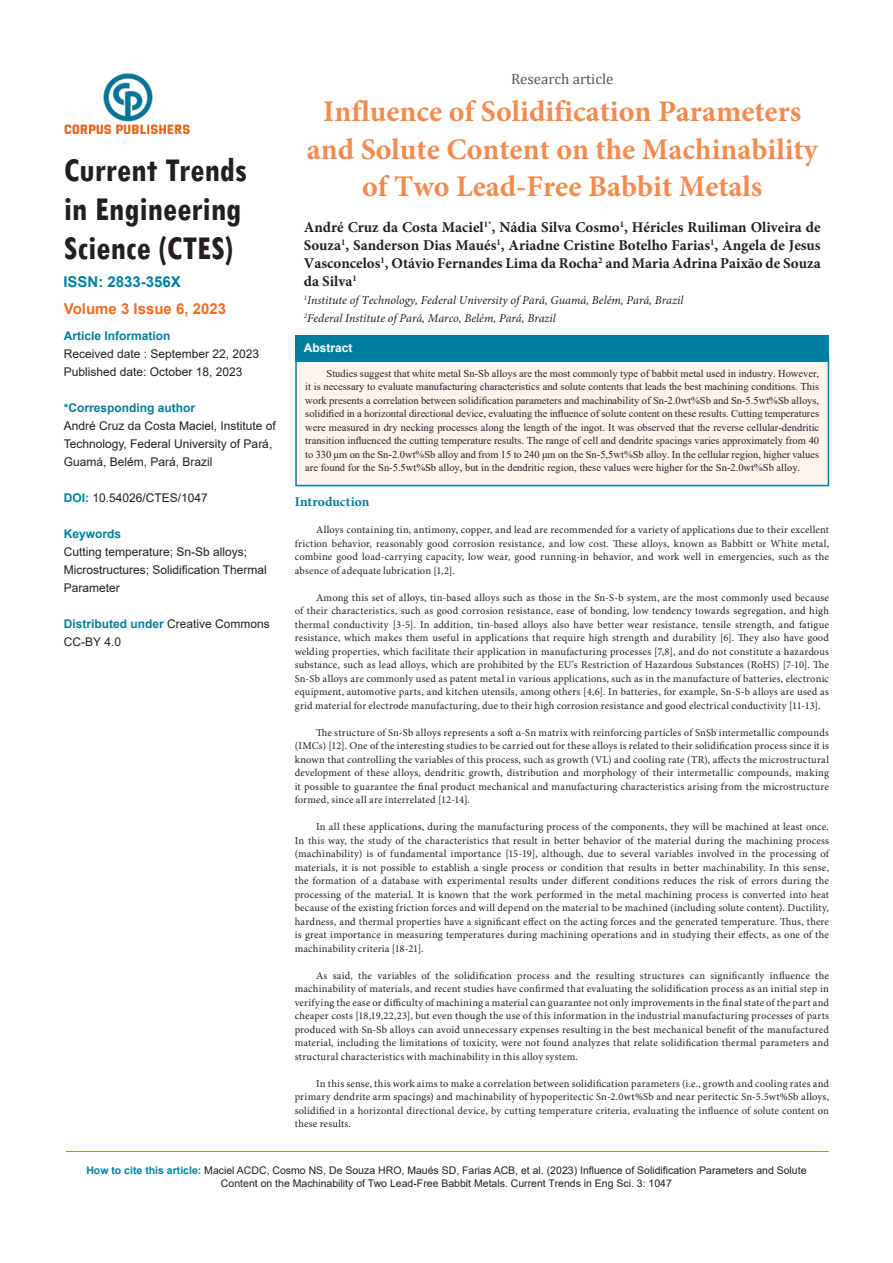
<style>
.page{position:relative;width:893px;height:1263px;background:#fff}
.page>*{position:absolute;margin:0;border:0;box-sizing:border-box;transform-origin:0 0}
.t1{font:700 condensed 35.25px/39.2px "Tw Cen";color:#231f20}
.t2{font:700 30px/37.5px "Minion Pro";color:#f38a4e;text-align:center}
.t3{font:700 15px/18px "Minion Pro";color:#231f20;text-align:justify}
.t4{font:700 15px "Arial";color:#f06d22}
.t5{font:15px "Cambria";color:#57585a}
.t6{font:700 15px "Arial";color:#007e9f}
.t7{font:700 13.5px "Minion Pro";letter-spacing:.005em;color:#007e9f}
.t8{font:12px/18px "Arial";color:#231f20}
.t9{font:italic 12px "Minion Pro";color:#231f20}
.t10{font:700 12px "Arial";color:#007e9f}
.t11{font:700 12px "Arial";color:#fff}
.t12{font:10.5px/13.5px "Minion Pro";letter-spacing:.015em;color:#231f20;text-align:justify}
.t13{font:10.5px/13.5px "Times New Roman";color:#231f20;text-align:justify}
.t14{font:10.5px/12.6px "Arial";color:#231f20;text-align:center}
.s1{font-weight:700;color:#007e9f}
</style>
<div class="page">
<hr style="left:66px;top:1151px;width:763px;height:1px;background:#f06d22">
<img style="left:65px;top:73px;width:125px;height:61px">
<div style="left:296px;top:355px;width:532px;height:131px;background:#fdf4ee"></div>
<div style="left:295px;top:355px;width:534px;height:131px;border:2px solid #007e9f"></div>
<div style="left:295px;top:335px;width:534px;height:27px;background:#007e9f"></div>
<h1 class="t1" style="left:64px;top:149px;width:185px">Current Trends in Engineering<br>Science (CTES)</h1>
<p class="t6" style="left:63px;top:271px;width:119px">ISSN: 2833-356X</p>
<p class="t4" style="left:64px;top:298px;width:164px">Volume 3 Issue 6, 2023</p>
<p class="t10" style="left:64px;top:327px;width:108px">Article Information</p>
<p class="t8" style="left:64px;top:345px;width:197px">Received date : September 22, 2023<br>Published date: October 18, 2023</p>
<p class="t10" style="left:64px;top:399px;width:133px">*Corresponding author</p>
<p class="t8" style="left:64px;top:417px;width:214px">André Cruz da Costa Maciel, Institute of<br>Technology, Federal University of Pará,<br>Guamá, Belém, Pará, Brazil</p>
<p class="t8" style="left:64px;top:489px;width:146px"><span class="s1">DOI:</span> 10.54026/CTES/1047</p>
<p class="t10" style="left:64px;top:525px;width:59px">Keywords</p>
<p class="t8" style="left:64px;top:543px;width:205px">Cutting temperature; Sn-Sb alloys;<br>Microstructures; Solidification Thermal<br>Parameter</p>
<p class="t8" style="left:64px;top:615px;width:208px"><span class="s1">Distributed under</span> Creative Commons<br>CC-BY 4.0</p>
<p class="t5" style="left:511px;top:70px;width:104px">Research article</p>
<p class="t2" style="left:307px;top:93px;width:512px">Influence of Solidification Parameters and Solute Content on the Machinability of Two Lead-Free Babbit Metals</p>
<p class="t3" style="left:304px;top:218px;width:518px">André Cruz da Costa Maciel<sup>1*</sup>, Nádia Silva Cosmo<sup>1</sup>, Héricles Ruiliman Oliveira de Souza<sup>1</sup>, Sanderson Dias Maués<sup>1</sup>, Ariadne Cristine Botelho Farias<sup>1</sup>, Angela de Jesus Vasconcelos<sup>1</sup>, Otávio Fernandes Lima da Rocha<sup>2</sup> and Maria Adrina Paixão de Souza da Silva<sup>1</sup></p>
<p class="t9" style="left:304px;top:292px;width:381px"><sup>1</sup>Institute of Technology, Federal University of Pará, Guamá, Belém, Pará, Brazil</p>
<p class="t9" style="left:304px;top:310px;width:254px"><sup>2</sup>Federal Institute of Pará, Marco, Belém, Pará, Brazil</p>
<p class="t11" style="left:304px;top:339px;width:50px">Abstract</p>
<p class="t13" style="left:305px;top:366px;width:515px;text-indent:21px">Studies suggest that white metal Sn-Sb alloys are the most commonly type of babbit metal used in industry. However, it is necessary to evaluate manufacturing characteristics and solute contents that leads the best machining conditions. This work presents a correlation between solidification parameters and machinability of Sn-2.0wt%Sb and Sn-5.5wt%Sb alloys, solidified in a horizontal directional device, evaluating the influence of solute content on these results. Cutting temperatures were measured in dry necking processes along the length of the ingot. It was observed that the reverse cellular-dendritic transition influenced the cutting temperature results. The range of cell and dendrite spacings varies approximately from 40 to 330 μm on the Sn-2.0wt%Sb alloy and from 15 to 240 μm on the Sn-5,5wt%Sb alloy. In the cellular region, higher values are found for the Sn-5.5wt%Sb alloy, but in the dendritic region, these values were higher for the Sn-2.0wt%Sb alloy.</p>
<p class="t7" style="left:295px;top:492px;width:76px">Introduction</p>
<p class="t12" style="left:295px;top:524px;width:536px;text-indent:21px">Alloys containing tin, antimony, copper, and lead are recommended for a variety of applications due to their excellent friction behavior, reasonably good corrosion resistance, and low cost. These alloys, known as Babbitt or White metal, combine good load-carrying capacity, low wear, good running-in behavior, and work well in emergencies, such as the absence of adequate lubrication [1,2].</p>
<p class="t12" style="left:295px;top:591px;width:536px;text-indent:21px">Among this set of alloys, tin-based alloys such as those in the Sn-S-b system, are the most commonly used because of their characteristics, such as good corrosion resistance, ease of bonding, low tendency towards segregation, and high thermal conductivity [3-5]. In addition, tin-based alloys also have better wear resistance, tensile strength, and fatigue resistance, which makes them useful in applications that require high strength and durability [6]. They also have good welding properties, which facilitate their application in manufacturing processes [7,8], and do not constitute a hazardous substance, such as lead alloys, which are prohibited by the EU’s Restriction of Hazardous Substances (RoHS) [7-10]. The Sn-Sb alloys are commonly used as patent metal in various applications, such as in the manufacture of batteries, electronic equipment, automotive parts, and kitchen utensils, among others [4,6]. In batteries, for example, Sn-S-b alloys are used as grid material for electrode manufacturing, due to their high corrosion resistance and good electrical conductivity [11-13].</p>
<p class="t12" style="left:295px;top:726px;width:536px;text-indent:21px">The structure of Sn-Sb alloys represents a soft α-Sn matrix with reinforcing particles of SnSb intermetallic compounds (IMCs) [12]. One of the interesting studies to be carried out for these alloys is related to their solidification process since it is known that controlling the variables of this process, such as growth (VL) and cooling rate (TR), affects the microstructural development of these alloys, dendritic growth, distribution and morphology of their intermetallic compounds, making it possible to guarantee the final product mechanical and manufacturing characteristics arising from the microstructure formed, since all are interrelated [12-14].</p>
<p class="t12" style="left:295px;top:821px;width:536px;text-indent:21px">In all these applications, during the manufacturing process of the components, they will be machined at least once.<br>In this way, the study of the characteristics that result in better behavior of the material during the machining process (machinability) is of fundamental importance [15-19], although, due to several variables involved in the processing of materials, it is not possible to establish a single process or condition that results in better machinability. In this sense, the formation of a database with experimental results under different conditions reduces the risk of errors during the processing of the material. It is known that the work performed in the metal machining process is converted into heat because of the existing friction forces and will depend on the material to be machined (including solute content). Ductility, hardness, and thermal properties have a significant effect on the acting forces and the generated temperature. Thus, there is great importance in measuring temperatures during machining operations and in studying their effects, as one of the machinability criteria [18-21].</p>
<p class="t12" style="left:295px;top:969px;width:536px;text-indent:21px">As said, the variables of the solidification process and the resulting structures can significantly influence the machinability of materials, and recent studies have confirmed that evaluating the solidification process as an initial step in verifying the ease or difficulty of machining a material can guarantee not only improvements in the final state of the part and cheaper costs [18,19,22,23], but even though the use of this information in the industrial manufacturing processes of parts produced with Sn-Sb alloys can avoid unnecessary expenses resulting in the best mechanical benefit of the manufactured material, including the limitations of toxicity, were not found analyzes that relate solidification thermal parameters and structural characteristics with machinability in this alloy system.</p>
<p class="t12" style="left:295px;top:1077px;width:536px;text-indent:21px">In this sense, this work aims to make a correlation between solidification parameters (i.e., growth and cooling rates and primary dendrite arm spacings) and machinability of hypoperitectic Sn-2.0wt%Sb and near peritectic Sn-5.5wt%Sb alloys, solidified in a horizontal directional device, by cutting temperature criteria, evaluating the influence of solute content on these results.</p>
<p class="t14" style="left:86px;top:1164px;width:722px"><span class="s1">How to cite this article:</span> Maciel ACDC, Cosmo NS, De Souza HRO, Maués SD, Farias ACB, et al. (2023) Influence of Solidification Parameters and Solute<br>Content on the Machinability of Two Lead-Free Babbit Metals. Current Trends in Eng Sci. 3: 1047</p>
</div>
